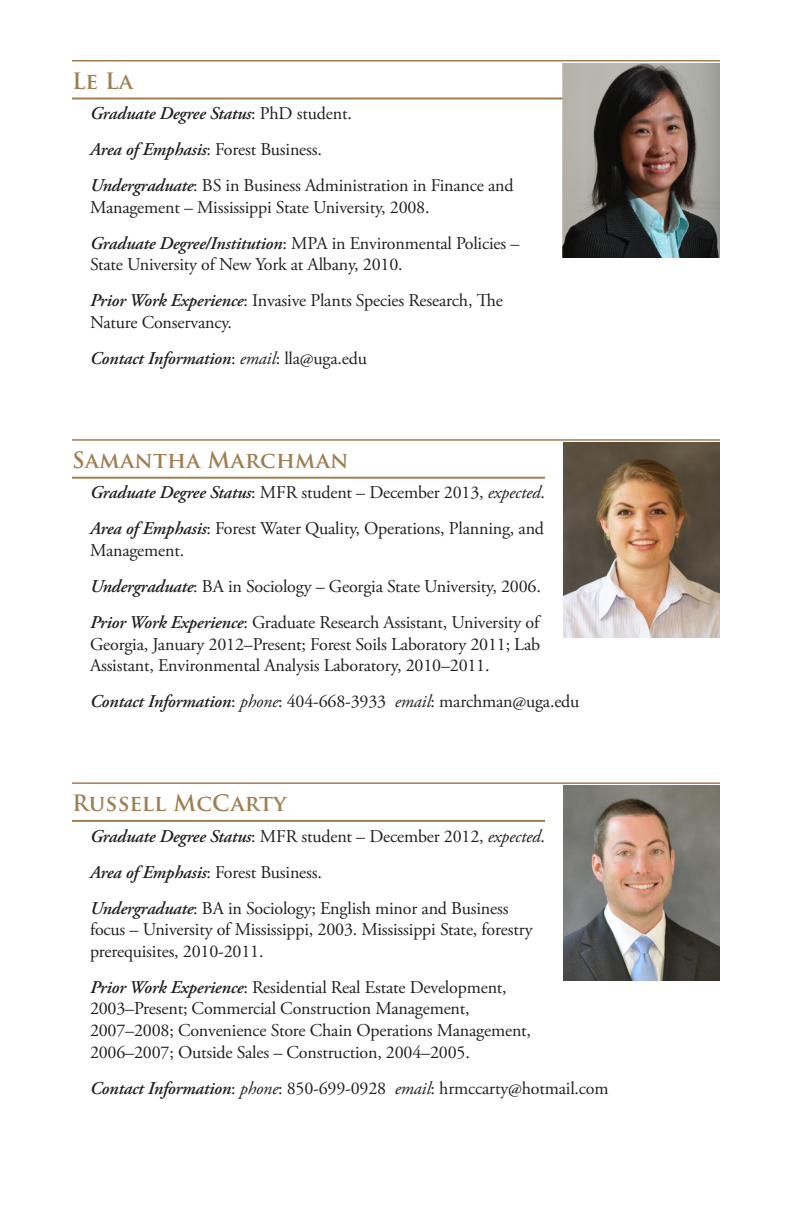
<style>
.page{position:relative;width:792px;height:1224px;background:#fff}
.page>*{position:absolute;margin:0;border:0;box-sizing:border-box;transform-origin:0 0}
.Name{font:700 22px "Trajan Pro";letter-spacing:.01em;color:#9f7e51}
.body{font:18px/21.6px "Adobe Garamond Pro";letter-spacing:-.01em;color:#231f20}
.body-2{font:italic 600 18px "Adobe Garamond Pro";letter-spacing:-.01em;color:#231f20}
.s1{font-weight:400;font-style:normal}
.s2{font-weight:600;font-style:italic}
.s3{font-weight:400}
.s4{font-style:italic}
</style>
<div class="page">
<hr style="left:72px;top:60px;width:648px;height:2px;background:#9f7e51">
<hr style="left:72px;top:98px;width:648px;height:2px;background:#9f7e51">
<hr style="left:72px;top:439px;width:648px;height:2px;background:#9f7e51">
<hr style="left:72px;top:477px;width:473px;height:2px;background:#9f7e51">
<hr style="left:72px;top:782px;width:648px;height:2px;background:#9f7e51">
<hr style="left:72px;top:820px;width:473px;height:2px;background:#9f7e51">
<img style="left:563px;top:443px;width:157px;height:194px">
<img style="left:563px;top:786px;width:157px;height:194px">
<img style="left:563px;top:63px;width:157px;height:195px">
<p class="Name" style="left:72px;top:67px;width:63px">Le La</p>
<p class="body-2" style="left:90px;top:103px;width:263px">Graduate Degree Status<span class="s1">: PhD student.</span></p>
<p class="body" style="left:90px;top:139px;width:234px"><span class="s2">Area of Emphasis</span>: Forest Business.</p>
<p class="body" style="left:90px;top:175px;width:425px"><span class="s2">Undergraduate</span>: BS in Business Administration in Finance and<br>Management – Mississippi State University, 2008.</p>
<p class="body" style="left:90px;top:233px;width:431px"><span class="s2">Graduate Degree/Institution</span>: MPA in Environmental Policies –<br>State University of New York at Albany, 2010.</p>
<p class="body" style="left:90px;top:290px;width:414px"><span class="s2">Prior Work Experience</span>: Invasive Plants Species Research, The<br>Nature Conservancy.</p>
<p class="body-2" style="left:90px;top:348px;width:279px">Contact Information<span class="s1">:</span> <span class="s3">email</span><span class="s1">: lla@uga.edu</span></p>
<p class="Name" style="left:72px;top:446px;width:278px">Samantha Marchman</p>
<p class="body" style="left:90px;top:482px;width:456px"><span class="s2">Graduate Degree Status</span>: MFR student – December 2013, <span class="s4">expected</span>.</p>
<p class="body" style="left:90px;top:518px;width:456px"><span class="s2">Area of Emphasis</span>: Forest Water Quality, Operations, Planning, and<br>Management.</p>
<p class="body" style="left:90px;top:576px;width:452px"><span class="s2">Undergraduate</span>: BA in Sociology – Georgia State University, 2006.</p>
<p class="body" style="left:90px;top:612px;width:452px;text-align:justify"><span class="s2">Prior Work Experience</span>: Graduate Research Assistant, University of Georgia, January 2012–Present; Forest Soils Laboratory 2011; Lab Assistant, Environmental Analysis Laboratory, 2010–2011.</p>
<p class="body" style="left:90px;top:691px;width:491px"><span class="s2">Contact Information</span>: <span class="s4">phone</span>: 404-668-3933 <span class="s4">email</span>: marchman@uga.edu</p>
<p class="Name" style="left:72px;top:789px;width:216px">Russell McCarty</p>
<p class="body" style="left:90px;top:826px;width:456px"><span class="s2">Graduate Degree Status</span>: MFR student – December 2012, <span class="s4">expected</span>.</p>
<p class="body" style="left:90px;top:862px;width:234px"><span class="s2">Area of Emphasis</span>: Forest Business.</p>
<p class="body" style="left:90px;top:898px;width:444px"><span class="s2">Undergraduate</span>: BA in Sociology; English minor and Business focus – University of Mississippi, 2003. Mississippi State, forestry prerequisites, 2010-2011.</p>
<p class="body" style="left:90px;top:977px;width:443px"><span class="s2">Prior Work Experience</span>: Residential Real Estate Development, 2003–Present; Commercial Construction Management, 2007–2008; Convenience Store Chain Operations Management, 2006–2007; Outside Sales – Construction, 2004–2005.</p>
<p class="body" style="left:90px;top:1078px;width:520px"><span class="s2">Contact Information</span>: <span class="s4">phone</span>: 850-699-0928 <span class="s4">email</span>: hrmccarty@hotmail.com</p>
</div>
